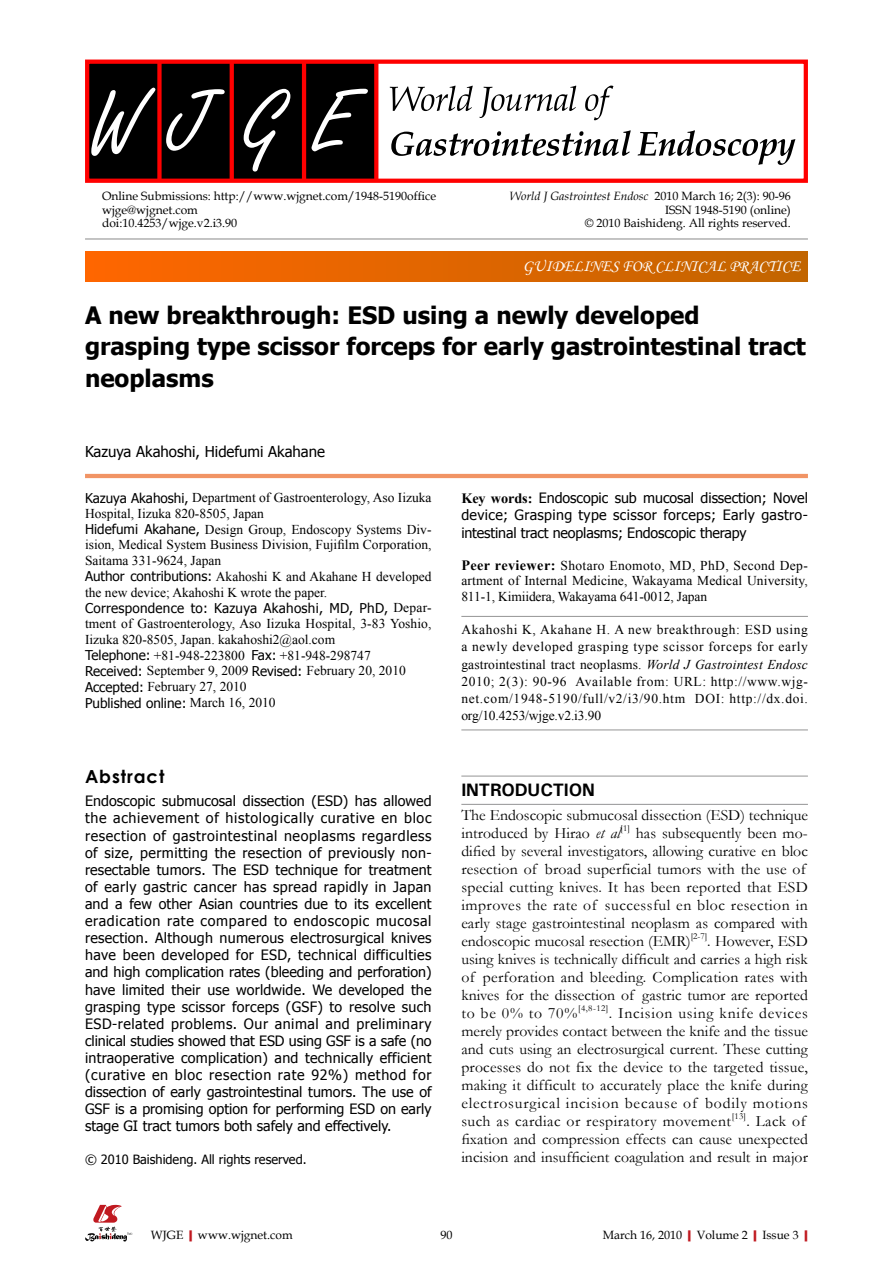
<style>
.page{position:relative;width:893px;height:1263px;background:#fff}
.page>*{position:absolute;margin:0;border:0;box-sizing:border-box;transform-origin:0 0}
.t1{font:700 24px/31.5px "Tahoma";color:#000}
.t2{font:700 18px "Univers";letter-spacing:-.01em;color:#000}
.t3{font:700 18px "Century Gothic";letter-spacing:.05em;color:#000}
.t4{font:16.5px "Monotype Corsiva";color:#fff}
.t5{font:15.75px/18px "Garamond";color:#000}
.t6{font:15px "Tahoma";color:#000}
.t7{font:14.25px/17.1px "Tahoma";letter-spacing:-.005em;color:#000;text-align:justify}
.t8{font:13.5px/15.8px "Times New Roman";color:#000}
.t9{font:13.5px "Tahoma";letter-spacing:.02em;color:#000}
.t10{font:13.5px "Tahoma";color:#000}
.t11{font:12.75px "Tahoma";color:#000}
.t12{font:12px/13.5px "Book Antiqua";color:#000;text-align:right}
.t13{font:9.15px "Garamond";color:#000}
.s1{font-style:italic}
.s2{font-family:"Tahoma"}
.s3{font-family:"Times New Roman"}
.s4{font-family:"Times New Roman";font-weight:700}
.s5{font-weight:700;font-size:14.25px}
.s6{font-weight:700;color:#c01920}
</style>
<div class="page">
<div style="left:85px;top:252px;width:723px;height:29px;background:linear-gradient(to right,#f60,#c16500)"></div>
<hr style="left:85px;top:239px;width:723px;height:1px;background:#898989">
<hr style="left:85px;top:474px;width:723px;height:4px;background:#f19465">
<div style="left:87px;top:61px;width:289px;height:121px;background:#000"></div>
<div style="left:157px;top:61px;width:5px;height:121px;background:#f00"></div>
<svg style="left:230px;top:65px;width:4px;height:113px"></svg>
<hr style="left:302px;top:61px;width:4px;height:121px;background:#f00">
<svg style="left:374px;top:65px;width:4px;height:113px"></svg>
<div style="left:85px;top:60px;width:723px;height:123px;border:4px solid #f00"></div>
<svg style="left:311px;top:89px;width:57px;height:62px"></svg>
<svg style="left:244px;top:89px;width:46px;height:83px"></svg>
<svg style="left:166px;top:89px;width:59px;height:62px"></svg>
<svg style="left:91px;top:88px;width:64px;height:68px"></svg>
<svg style="left:390px;top:86px;width:223px;height:34px"></svg>
<svg style="left:391px;top:130px;width:404px;height:35px"></svg>
<svg style="left:85px;top:1205px;width:48px;height:36px"></svg>
<hr style="left:461px;top:616px;width:347px;height:1px;background:#949495">
<hr style="left:461px;top:730px;width:347px;height:1px;background:#949495">
<hr style="left:461px;top:776px;width:347px;height:1px;background:#949495">
<hr style="left:461px;top:804px;width:347px;height:1px;background:#949495">
<p class="t12" style="left:102px;top:189px;width:336px;text-align:left">Online Submissions: http://www.wjgnet.com/1948-5190office wjge@wjgnet.com<br>doi:10.4253/wjge.v2.i3.90</p>
<p class="t12" style="left:510px;top:189px;width:282px"><span class="s1">World J Gastrointest Endosc</span> 2010 March 16; 2(3): 90-96<br>ISSN 1948-5190 (online)<br>© 2010 Baishideng. All rights reserved.</p>
<p class="t4" style="left:523px;top:256px;width:279px">GUIDELINES FOR CLINICAL PRACTICE</p>
<h1 class="t1" style="left:85px;top:297px;width:722px">A new breakthrough: ESD using a newly developed grasping type scissor forceps for early gastrointestinal tract neoplasms</h1>
<p class="t6" style="left:85px;top:441px;width:242px">Kazuya Akahoshi, Hidefumi Akahane</p>
<p class="t8" style="left:85px;top:489px;width:348px"><span class="s2">Kazuya Akahoshi,</span> Department of Gastroenterology, Aso Iizuka Hospital, Iizuka 820-8505, Japan<br><span class="s2">Hidefumi Akahane,</span> Design Group, Endoscopy Systems Div&shy;ision, Medical System Business Division, Fujifilm Corpo-ration, Saitama 331-9624, Japan<br><span class="s2">Author contributions:</span> Akahoshi K and Akahane H developed the new device; Akahoshi K wrote the paper.</p>
<p class="t9" style="left:85px;top:599px;width:347px">Correspondence to: Kazuya Akahoshi, MD, PhD, <span class="s3">Depar-</span></p>
<p class="t8" style="left:85px;top:615px;width:348px">tment of Gastroenterology, Aso Iizuka Hospital, 3-83 Yoshio, Iizuka 820-8505, Japan. kakahoshi2@aol.com<br><span class="s2">Telephone:</span> +81-948-223800 <span class="s2">Fax:</span> +81-948-298747<br><span class="s2">Received:</span> September 9, 2009 <span class="s2">Revised:</span> February 20, 2010<br><span class="s2">Accepted:</span> February 27, 2010</p>
<p class="t10" style="left:85px;top:694px;width:192px">Published online: <span class="s3">March 16, 2010</span></p>
<p class="t3" style="left:85px;top:762px;width:81px">Abstract</p>
<p class="t7" style="left:85px;top:792px;width:348px">Endoscopic submucosal dissection (ESD) has allowed the achievement of histologically curative en bloc resection of gastrointestinal neoplasms regardless of size, permitting the resection of previously non&shy;resectable tumors. The ESD technique for treatment of early gastric cancer has spread rapidly in Japan and a few other Asian countries due to its excellent eradication rate compared to endoscopic mucosal resection. Although numerous electrosurgical knives have been developed for ESD, technical difficulties and high complication rates (bleeding and perforation) have limited their use worldwide. We developed the grasping type scissor forceps (GSF) to resolve such ESD-related problems. Our animal and preliminary clinical studies showed that ESD using GSF is a safe (no intraoperative complication) and technically efficient (curative en bloc resection rate 92%) method for dissection of early gastrointestinal tumors. The use of GSF is a promising option for performing ESD on early stage GI tract tumors both safely and effectively.</p>
<p class="t11" style="left:85px;top:1151px;width:223px">© 2010 Baishideng. All rights reserved.</p>
<p class="t7" style="left:461px;top:489px;width:348px"><span class="s4">Key words:</span> Endoscopic sub mucosal dissection; Novel device; Grasping type scissor forceps; Early gastro&shy;intestinal tract neoplasms; Endoscopic therapy</p>
<p class="t8" style="left:461px;top:557px;width:348px;text-align:justify"><span class="s5">Peer reviewer:</span> Shotaro Enomoto, MD, PhD, Second Dep&shy;artment of Internal Medicine, Wakayama Medical University, 811-1, Kimiidera, Wakayama 641-0012, Japan</p>
<p class="t8" style="left:461px;top:621px;width:348px;line-height:17.2px;text-align:justify">Akahoshi K, Akahane H. A new breakthrough: ESD using a newly developed grasping type scissor forceps for early gastrointestinal tract neoplasms. <span class="s1">World J Gastrointest Endosc </span>2010; 2(3): 90-96 Available from: URL: http://www.wjg&shy;net.com/1948-5190/full/v2/i3/90.htm DOI: http://dx.doi. org/10.4253/wjge.v2.i3.90</p>
<p class="t2" style="left:461px;top:778px;width:135px">INTRODUCTION</p>
<p class="t5" style="left:461px;top:806px;width:348px">The Endoscopic submucosal dissection (ESD) technique introduced by Hirao <span class="s1">et al</span></p>
<p class="t13" style="left:620px;top:822px;width:11px">[1]</p>
<p class="t5" style="left:461px;top:824px;width:348px;text-indent:174px">has subsequently been mo&shy;dified by several investigators, allowing curative en bloc resection of broad superficial tumors with the use of special cutting knives. It has been reported that ESD improves the rate of successful en bloc resection in early stage gastrointestinal neoplasm as compared with endoscopic mucosal resection (EMR)</p>
<p class="t13" style="left:691px;top:930px;width:18px">[2-7]</p>
<p class="t5" style="left:461px;top:932px;width:348px;text-align:justify;text-indent:246px">. However, ESD using knives is technically difficult and carries a high risk of perforation and bleeding. Complication rates with knives for the dissection of gastric tumor are reported to be 0% to 70%</p>
<p class="t13" style="left:578px;top:1002px;width:32px">[4,8-12]</p>
<p class="t5" style="left:461px;top:1004px;width:348px;text-align:justify;text-indent:147px">. Incision using knife devices merely provides contact between the knife and the tissue and cuts using an electrosurgical current. These cutting processes do not fix the device to the targeted tissue, making it difficult to accurately place the knife during electrosurgical incision because of bodily motions such as cardiac or respiratory movement</p>
<p class="t13" style="left:732px;top:1110px;width:16px">[13]</p>
<p class="t5" style="left:461px;top:1112px;width:348px;text-indent:285px">. Lack of fixation and compression effects can cause unexpected incision and insufficient coagulation and result in major</p>
<p class="t12" style="left:151px;top:1227px;width:143px">WJGE<span class="s6">|</span>www.wjgnet.com</p>
<p class="t12" style="left:440px;top:1227px;width:13px">90</p>
<p class="t12" style="left:603px;top:1227px;width:212px">March 16, 2010<span class="s6">|</span>Volume 2<span class="s6">|</span>Issue 3<span class="s6">|</span></p>
</div>
